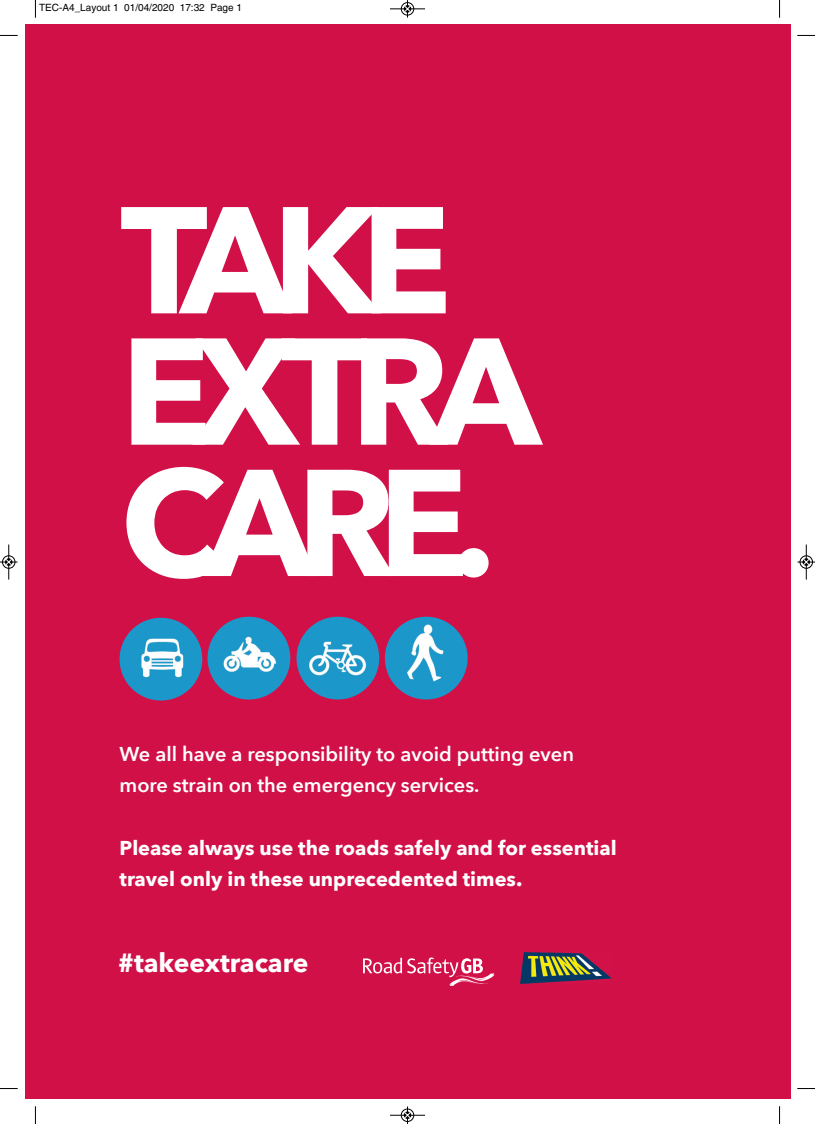
<style>
.page{position:relative;width:815px;height:1124px;background:#fff}
.page>*{position:absolute;margin:0;border:0;box-sizing:border-box;transform-origin:0 0}
.t1{font:700 150px/131.2px "Avenir Next";letter-spacing:-.12em;color:#fff}
.t2{font:700 26.25px "Avenir Next";color:#fff}
.t3{font:700 20px/31.2px "Avenir Next";color:#fff}
.t4{font:600 20px/31.2px "Avenir Next";color:#fff}
.t5{font:10px "Helvetica";color:#000}
.s1{font-size:21.25px}
</style>
<div class="page">
<div style="left:25px;top:25px;width:765px;height:1073px;background:#d11048"></div>
<img style="left:120px;top:617px;width:82px;height:83px;border-radius:50%">
<img style="left:208px;top:616px;width:82px;height:83px;border-radius:50%">
<img style="left:297px;top:616px;width:82px;height:83px;border-radius:50%">
<img style="left:385px;top:616px;width:83px;height:83px;border-radius:50%">
<svg style="left:363px;top:957px;width:131px;height:29px"></svg>
<img style="left:520px;top:952px;width:92px;height:31px">
<svg style="left:35px;top:0;width:1px;height:18px"></svg>
<svg style="left:0;top:35px;width:18px;height:1px"></svg>
<svg style="left:779px;top:0;width:1px;height:18px"></svg>
<svg style="left:797px;top:35px;width:18px;height:1px"></svg>
<svg style="left:35px;top:1106px;width:1px;height:17px"></svg>
<svg style="left:0;top:1088px;width:18px;height:1px"></svg>
<svg style="left:779px;top:1106px;width:1px;height:17px"></svg>
<svg style="left:797px;top:1088px;width:18px;height:1px"></svg>
<div style="left:401px;top:2px;width:13px;height:14px;border:1px solid #fff;border-radius:50%"></div>
<hr style="left:390px;top:9px;width:35px;height:1px;background:#000">
<div style="left:401px;top:2px;width:13px;height:13px;border:1px solid #000;border-radius:50%"></div>
<svg style="left:404px;top:0;width:7px;height:18px"></svg>
<hr style="left:390px;top:1114px;width:35px;height:1px;background:#000">
<div style="left:401px;top:1108px;width:13px;height:13px;border:1px solid #000;border-radius:50%"></div>
<svg style="left:404px;top:1106px;width:7px;height:17px"></svg>
<hr style="left:9px;top:544px;width:1px;height:35px;background:#000">
<div style="left:2px;top:555px;width:13px;height:13px;border:1px solid #000;border-radius:50%"></div>
<svg style="left:0;top:558px;width:18px;height:7px"></svg>
<hr style="left:806px;top:544px;width:1px;height:35px;background:#000">
<div style="left:800px;top:555px;width:13px;height:13px;border:1px solid #000;border-radius:50%"></div>
<svg style="left:798px;top:558px;width:17px;height:7px"></svg>
<p class="t5" style="left:39px;top:4px;width:204px">TEC-A4_Layout 1 01/04/2020 17:32 Page 1</p>
<h1 class="t1" style="left:120px;top:200px;width:422px">TAKE<br>EXTRA<br>CARE.</h1>
<p class="t4" style="left:120px;top:739px;width:456px">We all have a responsibility to avoid putting even more strain on the emergency services.</p>
<p class="t3" style="left:120px;top:832px;width:499px">Please always use the roads safely and for essential travel only in these unprecedented times<span class="s1">.</span></p>
<h2 class="t2" style="left:118px;top:945px;width:192px">#takeextracare</h2>
</div>
